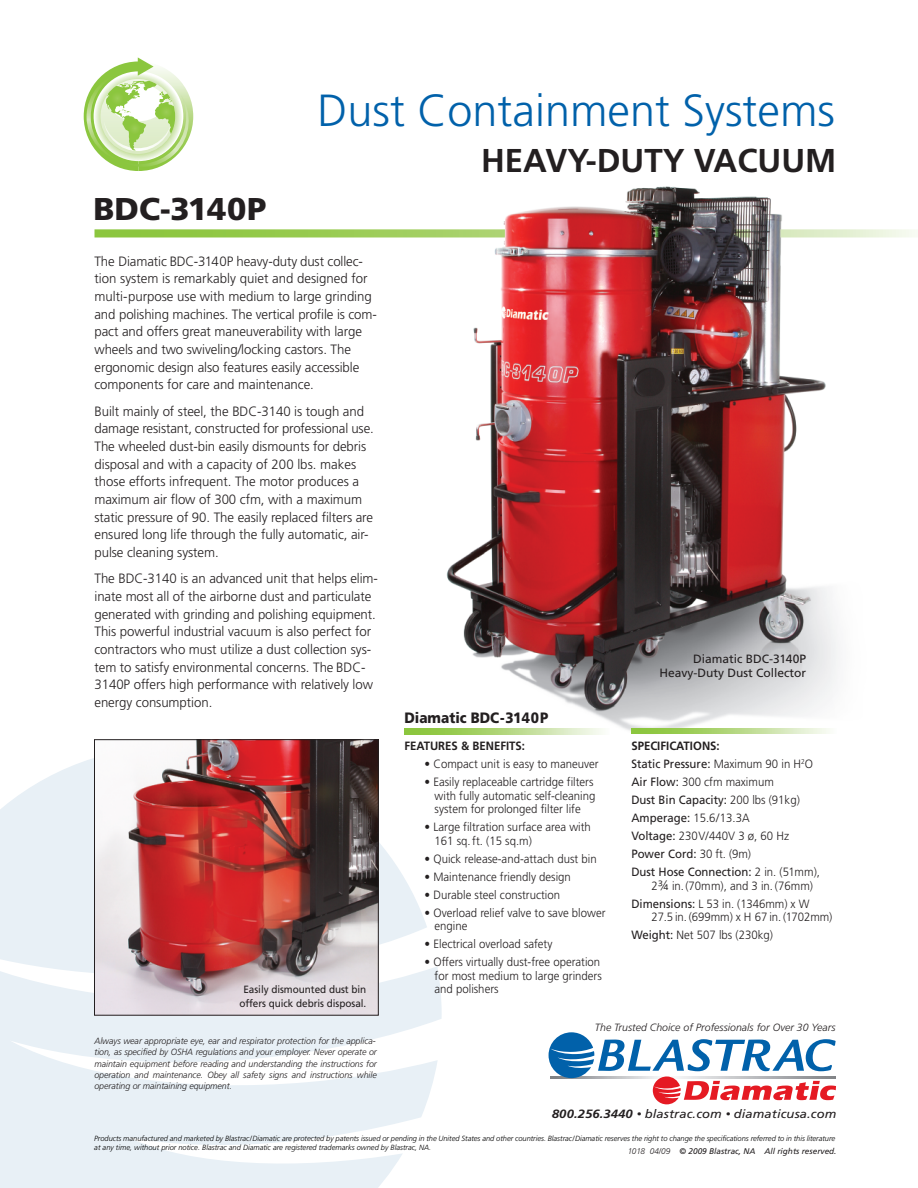
<style>
.page{position:relative;width:918px;height:1188px;background:#fff}
.page>*{position:absolute;margin:0;border:0;box-sizing:border-box;transform-origin:0 0}
.t1{font:300 45px "Frutiger";color:#0161aa}
.t2{font:700 33px "Frutiger";color:#231f20}
.t3{font:900 31.5px "Frutiger";color:#231f20}
.t4{font:900 15px "Frutiger";color:#231f20;scale:.9 1}
.t5{font:300 13.5px/17.7px "Frutiger";letter-spacing:-.005em;color:#231f20}
.t6{font:300 12px/13.5px "Frutiger";color:#231f20;scale:.95 1}
.t7{font:12px/18px "Frutiger";color:#231f20;scale:.95 1}
.t8{font:italic 12px "Frutiger";letter-spacing:.005em;color:#231f20;scale:1.09 1}
.t9{font:12px/13.5px "Frutiger";color:#231f20;text-align:right}
.t10{font:700 12px "Frutiger";color:#231f20;scale:.95 1}
.t11{font:10.5px/13.5px "Frutiger";letter-spacing:-.005em;color:#231f20;text-align:center;scale:.95 1}
.t12{font:italic 300 10.5px "Frutiger";letter-spacing:.005em;color:#231f20}
.t13{font:italic 300 9px/11.2px "Frutiger";letter-spacing:-.005em;color:#231f20;text-align:justify}
.t14{font:italic 8.25px "Frutiger";color:#231f20}
.t15{font:italic 300 7.5px/9px "Frutiger";letter-spacing:-.005em;color:#000}
.s1{font-weight:700}
.s2{font-weight:300}
.s3{font-size:13.5px}
.s4{font-weight:400}
.s5{font-weight:300;font-size:9px}
</style>
<div class="page">
<svg style="left:0;top:758px;width:442px;height:430px;fill:#e8f0f6"></svg>
<svg style="left:549px;top:1032px;width:287px;height:72px"></svg>
<img style="left:405px;top:186px;width:465px;height:549px">
<img style="left:96px;top:741px;width:281px;height:273px">
<div style="left:94px;top:739px;width:285px;height:277px;border:1px solid #231f20"></div>
<svg style="left:94px;top:229px;width:411px;height:8px"></svg>
<svg style="left:780px;top:229px;width:138px;height:8px"></svg>
<svg style="left:734px;top:229px;width:16px;height:8px"></svg>
<svg style="left:405px;top:729px;width:205px;height:5px"></svg>
<svg style="left:631px;top:729px;width:205px;height:5px"></svg>
<svg style="left:84px;top:57px;width:109px;height:114px"></svg>
<h3 class="t3" style="left:94px;top:190px;width:174px">BDC-3140P</h3>
<h1 class="t1" style="left:318px;top:85px;width:519px">Dust Containment Systems</h1>
<h2 class="t2" style="left:481px;top:141px;width:357px">HEAVY-DUTY VACUUM</h2>
<p class="t5" style="left:94px;top:252px;width:284px">The Diamatic BDC-3140P heavy-duty dust collec&shy;tion system is remarkably quiet and designed for multi-purpose use with medium to large grinding and polishing machines. The vertical profile is com&shy;pact and offers great maneuverability with large wheels and two swiveling/locking castors. The ergonomic design also features easily accessible components for care and maintenance.</p>
<p class="t5" style="left:94px;top:402px;width:281px">Built mainly of steel, the BDC-3140 is tough and damage resistant, constructed for professional use.<br>The wheeled dust-bin easily dismounts for debris disposal and with a capacity of 200 lbs. makes those efforts infrequent. The motor produces a maximum air flow of 300 cfm, with a maximum static pressure of 90. The easily replaced filters are ensured long life through the fully automatic, air&shy;pulse cleaning system.</p>
<p class="t5" style="left:94px;top:570px;width:285px">The BDC-3140 is an advanced unit that helps elim&shy;inate most all of the airborne dust and particulate generated with grinding and polishing equipment.<br>This powerful industrial vacuum is also perfect for contractors who must utilize a dust collection sys&shy;tem to satisfy environmental concerns. The BDC-3140P offers high performance with relatively low energy consumption.</p>
<p class="t11" style="left:239px;top:983px;width:135px">Easily dismounted dust bin offers quick debris disposal.</p>
<p class="t13" style="left:94px;top:1035px;width:284px">Always wear appropriate eye, ear and respirator protection for the applica&shy;tion, as specified by OSHA regulations and your employer. Never operate or maintain equipment before reading and understanding the instructions for operation and maintenance. Obey all safety signs and instructions while operating or maintaining equipment.</p>
<p class="t4" style="left:404px;top:709px;width:162px">Diamatic BDC-3140P</p>
<p class="t10" style="left:404px;top:739px;width:129px">FEATURES &amp; BENEFITS:</p>
<p class="t6" style="left:425px;top:758px;width:185px">• Compact unit is easy to maneuver</p>
<p class="t6" style="left:435px;top:776px;width:171px;text-indent:-10px">• Easily replaceable cartridge filters with fully automatic self-cleaning system for prolonged filter life</p>
<p class="t6" style="left:435px;top:821px;width:166px;text-indent:-10px">• Large filtration surface area with<br>161 sq.ft. (15 sq.m)</p>
<p class="t6" style="left:425px;top:852px;width:183px">• Quick release-and-attach dust bin</p>
<p class="t6" style="left:425px;top:870px;width:156px">• Maintenance friendly design</p>
<p class="t6" style="left:425px;top:888px;width:144px">• Durable steel construction</p>
<p class="t6" style="left:435px;top:906px;width:181px;text-indent:-10px">• Overload relief valve to save blower engine</p>
<p class="t6" style="left:425px;top:938px;width:136px">• Electrical overload safety</p>
<p class="t6" style="left:435px;top:956px;width:178px;text-indent:-10px">• Offers virtually dust-free operation for most medium to large grinders and polishers</p>
<p class="t9" style="left:660px;top:652px;width:148px">Diamatic BDC-3140P<br>Heavy-Duty Dust Collector</p>
<p class="t7" style="left:631px;top:737px;width:200px"><span class="s1">SPECIFICATIONS:<br></span>Static Pressure: <span class="s2">Maximum 90 in H</span><sup>2</sup><span class="s2">O<br></span>Air Flow: <span class="s2">300 cfm maximum<br></span>Dust Bin Capacity: <span class="s2">200 lbs (91kg)<br></span>Amperage: <span class="s2">15.6/13.3A<br></span>Voltage: <span class="s2">230V/440V 3 ø, 60 Hz<br></span>Power Cord: <span class="s2">30 ft. (9m)<br></span>Dust Hose Connection: <span class="s2">2 in. (51mm),</span></p>
<p class="t6" style="left:631px;top:877px;width:193px;line-height:18px;text-indent:20px">2<span class="s3">¾</span> in.(70mm), and 3 in. (76mm)<br><span class="s4">Dimensions:</span> L 53 in. (1346mm) x W</p>
<p class="t6" style="left:631px;top:908px;width:213px;line-height:18px;text-indent:20px">27.5 in. (699mm) x H 67 in. (1702mm)<br><span class="s4">Weight:</span> Net 507 lbs (230kg)</p>
<p class="t12" style="left:595px;top:1022px;width:242px">The Trusted Choice of Professionals for Over 30 Years</p>
<p class="t8" style="left:552px;top:1107px;width:262px"><span class="s1">800.256.3440</span> <span class="s5">•</span> blastrac.com <span class="s5">•</span> diamaticusa.com</p>
<p class="t15" style="left:94px;top:1134px;width:743px">Products manufactured and marketed by Blastrac/Diamatic are protected by patents issued or pending in the United States and other countries. Blastrac/Diamatic reserves the right to change the specifications referred to in this literature at any time, without prior notice. Blastrac and Diamatic are registered trademarks owned by Blastrac, NA.</p>
<p class="t14" style="left:628px;top:1146px;width:210px"><span class="s2">1018 04/09</span> © 2009 Blastrac, NA All rights reserved.</p>
</div>
